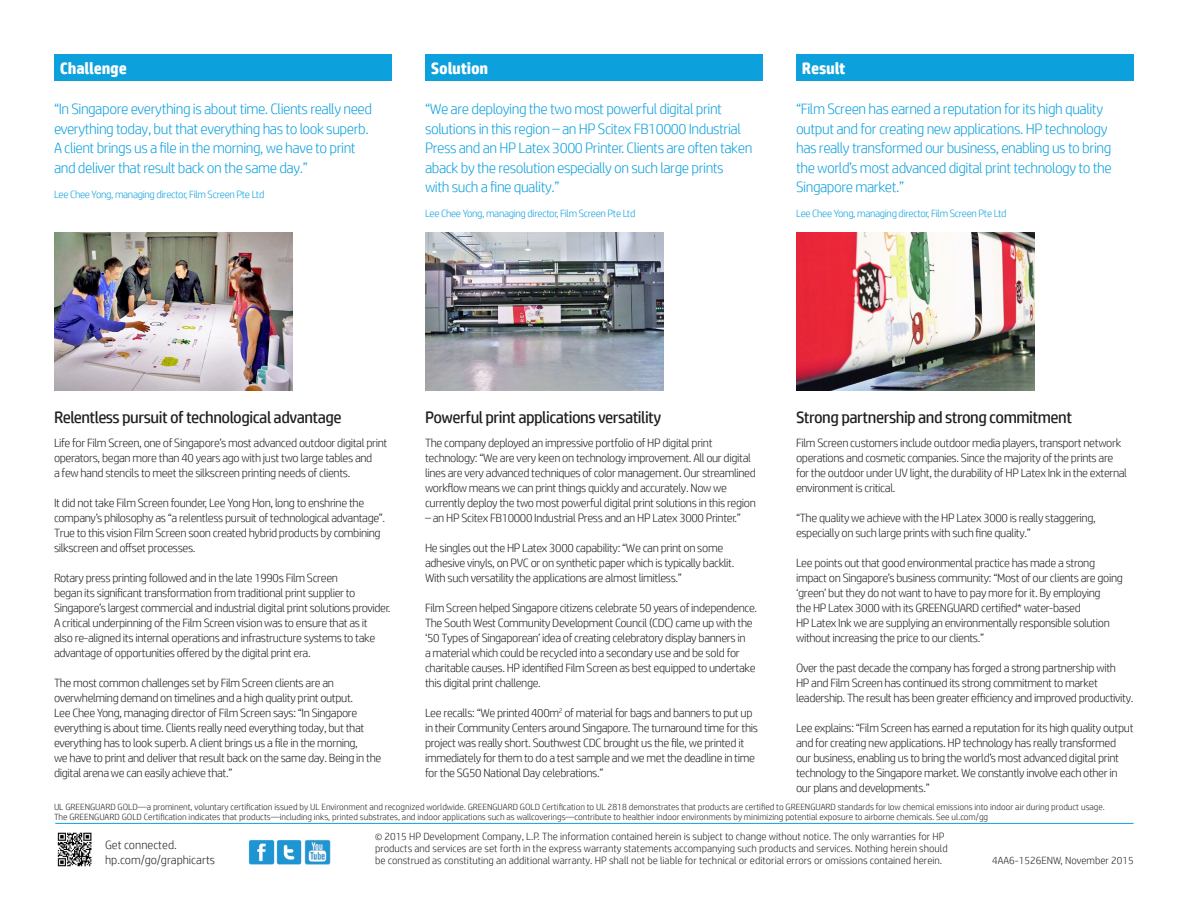
<style>
.page{position:relative;width:1188px;height:918px;background:#fff}
.page>*{position:absolute;margin:0;border:0;box-sizing:border-box;transform-origin:0 0}
.sub-headers{font:16.5px "HP Simplified";letter-spacing:-.03em;color:#231f20}
.t1{font:700 16.5px "HP Simplified";letter-spacing:-.01em;color:#fff}
.new_quote{font:300 15px/19.5px "HP Simplified";letter-spacing:-.03em;color:#0ca0dd}
.body{font:300 12px/15px "HP Simplified";letter-spacing:-.03em;color:#231f20}
.body-2{font:300 12px/15px "HP Simplified";color:#231f20}
.Copyright{font:300 10.5px/12px "HP Simplified";color:#231f20}
.t2{font:300 10.5px "HP Simplified";letter-spacing:-.03em;color:#0ca0dd}
.Copyright-2{font:300 9px/10.5px "HP Simplified";color:#231f20}
.s1{font-size:9px}
</style>
<div class="page">
<img style="left:57px;top:832px;width:35px;height:35px">
<hr style="left:55px;top:823px;width:1079px;height:1px;background:#0ca0dd">
<div style="left:54px;top:54px;width:338px;height:27px;background:#0ca0dd"></div>
<div style="left:425px;top:54px;width:338px;height:27px;background:#0ca0dd"></div>
<div style="left:796px;top:54px;width:338px;height:27px;background:#0ca0dd"></div>
<img style="left:248px;top:840px;width:26px;height:25px">
<img style="left:276px;top:840px;width:26px;height:25px">
<img style="left:305px;top:840px;width:25px;height:25px">
<img style="left:425px;top:233px;width:238px;height:157px">
<img style="left:796px;top:233px;width:238px;height:157px">
<img style="left:54px;top:233px;width:238px;height:157px">
<p class="t1" style="left:60px;top:59px;width:69px">Challenge</p>
<p class="t1" style="left:431px;top:59px;width:59px">Solution</p>
<p class="t1" style="left:802px;top:59px;width:45px">Result</p>
<p class="new_quote" style="left:54px;top:99px;width:320px">“In Singapore everything is about time. Clients really need everything today, but that everything has to look superb.<br>A client brings us a file in the morning, we have to print and deliver that result back on the same day.”</p>
<p class="t2" style="left:54px;top:188px;width:212px">Lee Chee Yong, managing director, Film Screen Pte Ltd</p>
<p class="new_quote" style="left:425px;top:99px;width:329px">“We are deploying the two most powerful digital print solutions in this region – an HP Scitex FB10000 Industrial Press and an HP Latex 3000 Printer. Clients are often taken aback by the resolution especially on such large prints<br>with such a fine quality.”</p>
<p class="t2" style="left:425px;top:208px;width:212px">Lee Chee Yong, managing director, Film Screen Pte Ltd</p>
<p class="new_quote" style="left:796px;top:99px;width:317px">“Film Screen has earned a reputation for its high quality output and for creating new applications. HP technology has really transformed our business, enabling us to bring the world’s most advanced digital print technology to the Singapore market.”</p>
<p class="t2" style="left:796px;top:208px;width:212px">Lee Chee Yong, managing director, Film Screen Pte Ltd</p>
<p class="sub-headers" style="left:54px;top:408px;width:289px">Relentless pursuit of technological advantage</p>
<p class="body" style="left:54px;top:435px;width:335px">Life for Film Screen, one of Singapore’s most advanced outdoor digital print operators, began more than 40 years ago with just two large tables and<br>a few hand stencils to meet the silkscreen printing needs of clients.</p>
<p class="body" style="left:54px;top:495px;width:333px">It did not take Film Screen founder, Lee Yong Hon, long to enshrine the company’s philosophy as “a relentless pursuit of technological advantage”.<br>True to this vision Film Screen soon created hybrid products by combining silkscreen and offset processes.</p>
<p class="body" style="left:54px;top:570px;width:338px">Rotary press printing followed and in the late 1990s Film Screen<br>began its significant transformation from traditional print supplier to Singapore’s largest commercial and industrial digital print solutions provider.<br>A critical underpinning of the Film Screen vision was to ensure that as it<br>also re-aligned its internal operations and infrastructure systems to take advantage of opportunities offered by the digital print era.</p>
<p class="body" style="left:54px;top:675px;width:329px">The most common challenges set by Film Screen clients are an overwhelming demand on timelines and a high quality print output.<br>Lee Chee Yong, managing director of Film Screen says: “In Singapore everything is about time. Clients really need everything today, but that everything has to look superb. A client brings us a file in the morning,<br>we have to print and deliver that result back on the same day. Being in the digital arena we can easily achieve that.”</p>
<p class="sub-headers" style="left:425px;top:408px;width:238px">Powerful print applications versatility</p>
<p class="body" style="left:425px;top:435px;width:332px">The company deployed an impressive portfolio of HP digital print technology: “We are very keen on technology improvement. All our digital lines are very advanced techniques of color management. Our streamlined workflow means we can print things quickly and accurately. Now we currently deploy the two most powerful digital print solutions in this region</p>
<p class="body" style="left:425px;top:510px;width:317px">– an HP Scitex FB10000 Industrial Press and an HP Latex 3000 Printer.”</p>
<p class="body" style="left:425px;top:540px;width:311px">He singles out the HP Latex 3000 capability: “We can print on some adhesive vinyls, on PVC or on synthetic paper which is typically backlit.<br>With such versatility the applications are almost limitless.”</p>
<p class="body" style="left:425px;top:600px;width:334px">Film Screen helped Singapore citizens celebrate 50 years of independence.<br>The South West Community Development Council (CDC) came up with the ‘50 Types of Singaporean’ idea of creating celebratory display banners in<br>a material which could be recycled into a secondary use and be sold for charitable causes. HP identified Film Screen as best equipped to undertake this digital print challenge.</p>
<p class="body" style="left:425px;top:705px;width:334px">Lee recalls: “We printed 400m<sup>2</sup> of material for bags and banners to put up in their Community Centers around Singapore. The turnaround time for this project was really short. Southwest CDC brought us the file, we printed it immediately for them to do a test sample and we met the deadline in time for the SG50 National Day celebrations.”</p>
<p class="sub-headers" style="left:796px;top:408px;width:278px">Strong partnership and strong commitment</p>
<p class="body" style="left:796px;top:435px;width:333px">Film Screen customers include outdoor media players, transport network operations and cosmetic companies. Since the majority of the prints are for the outdoor under UV light, the durability of HP Latex Ink in the external environment is critical.</p>
<p class="body" style="left:796px;top:510px;width:301px">“The quality we achieve with the HP Latex 3000 is really staggering, especially on such large prints with such fine quality.”</p>
<p class="body" style="left:796px;top:555px;width:328px">Lee points out that good environmental practice has made a strong impact on Singapore’s business community: “Most of our clients are going ‘green’ but they do not want to have to pay more for it. By employing<br>the HP Latex 3000 with its GREENGUARD certified* water-based<br>HP Latex Ink we are supplying an environmentally responsible solution without increasing the price to our clients.”</p>
<p class="body" style="left:796px;top:660px;width:339px">Over the past decade the company has forged a strong partnership with<br>HP and Film Screen has continued its strong commitment to market leadership. The result has been greater efficiency and improved productivity.</p>
<p class="body" style="left:796px;top:720px;width:339px">Lee explains: “Film Screen has earned a reputation for its high quality output and for creating new applications. HP technology has really transformed our business, enabling us to bring the world’s most advanced digital print technology to the Singapore market. We constantly involve each other in our plans and developments.”</p>
<p class="Copyright" style="left:375px;top:830px;width:574px"><span class="s1">©</span> 2015 HP Development Company, L.P. The information contained herein is subject to change without notice. The only warranties for HP products and services are set forth in the express warranty statements accompanying such products and services. Nothing herein should be construed as constituting an additional warranty. HP shall not be liable for technical or editorial errors or omissions contained herein.</p>
<p class="Copyright-2" style="left:54px;top:801px;width:1052px">UL GREENGUARD GOLD—a prominent, voluntary certification issued by UL Environment and recognized worldwide. GREENGUARD GOLD Certification to UL 2818 demonstrates that products are certified to GREENGUARD standards for low chemical emissions into indoor air during product usage.<br>The GREENGUARD GOLD Certification indicates that products—including inks, printed substrates, and indoor applications such as wallcoverings—contribute to healthier indoor environments by minimizing potential exposure to airborne chemicals. See ul.com/gg</p>
<p class="Copyright" style="left:992px;top:854px;width:143px">4AA6-1526ENW, November 2015</p>
<p class="body-2" style="left:105px;top:838px;width:112px">Get connected. hp.com/go/graphicarts</p>
</div>
